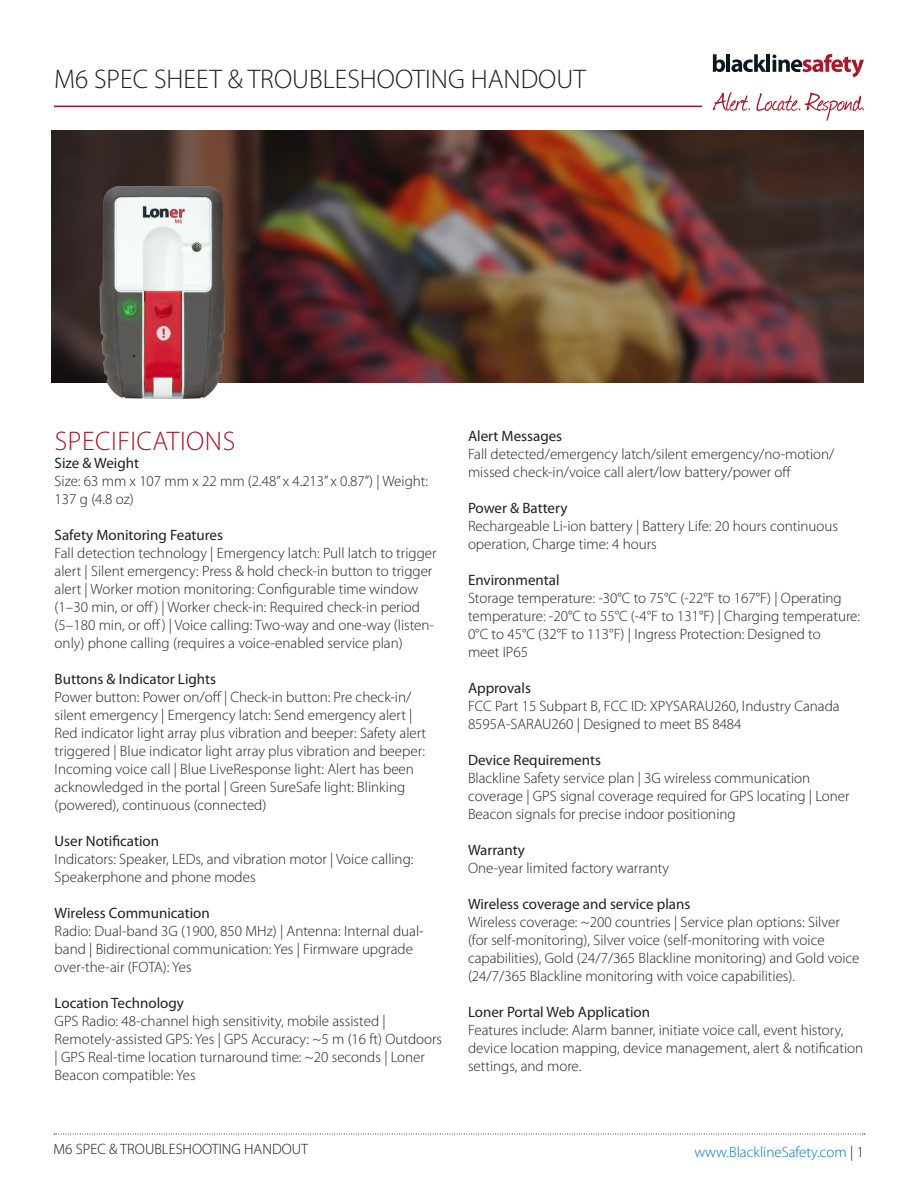
<style>
.page{position:relative;width:918px;height:1188px;background:#fff}
.page>*{position:absolute;margin:0;border:0;box-sizing:border-box;transform-origin:0 0}
.t1{font:300 27px "Myriad Pro";color:#231f20}
.Heading{font:300 27px "Myriad Pro";letter-spacing:.02em;color:#ae1228}
.body{font:300 15px/18px "Myriad Pro";color:#231f20}
.Sub-head_body{font:15px "Myriad Pro";color:#231f20}
.t2{font:300 15px "Myriad Pro";color:#0d1720}
.t3{font:300 15px "Myriad Pro";color:#0076be}
.s1{color:#0d1720}
</style>
<div class="page">
<svg style="left:54px;top:1134px;width:811px;height:1px"></svg>
<img style="left:52px;top:131px;width:812px;height:251px">
<svg style="left:713px;top:54px;width:12px;height:18px"></svg>
<hr style="left:726px;top:54px;width:4px;height:18px;background:#0d1720">
<svg style="left:731px;top:54px;width:35px;height:18px"></svg>
<hr style="left:767px;top:54px;width:3px;height:18px;background:#0d1720">
<svg style="left:772px;top:54px;width:92px;height:23px"></svg>
<svg style="left:713px;top:92px;width:37px;height:19px"></svg>
<svg style="left:756px;top:92px;width:108px;height:29px"></svg>
<hr style="left:54px;top:106px;width:648px;height:1px;background:#ae1228">
<img style="left:93px;top:177px;width:143px;height:222px">
<p class="t1" style="left:54px;top:63px;width:533px">M6 SPEC SHEET &amp; TROUBLESHOOTING HANDOUT</p>
<p class="Heading" style="left:55px;top:425px;width:182px">SPECIFICATIONS</p>
<p class="Sub-head_body" style="left:55px;top:454px;width:86px">Size &amp; Weight</p>
<p class="body" style="left:55px;top:472px;width:375px">Size: 63 mm x 107 mm x 22 mm (2.48” x 4.213” x 0.87”) | Weight:<br>137 g (4.8 oz)</p>
<p class="Sub-head_body" style="left:55px;top:526px;width:170px">Safety Monitoring Features</p>
<p class="body" style="left:55px;top:544px;width:383px">Fall detection technology | Emergency latch: Pull latch to trigger alert | Silent emergency: Press &amp; hold check-in button to trigger alert | Worker motion monitoring: Configurable time window (1–30 min, or off) | Worker check-in: Required check-in period (5–180 min, or off) | Voice calling: Two-way and one-way (listen&shy;only) phone calling (requires a voice-enabled service plan)</p>
<p class="Sub-head_body" style="left:55px;top:670px;width:163px">Buttons &amp; Indicator Lights</p>
<p class="body" style="left:55px;top:688px;width:373px">Power button: Power on/off | Check-in button: Pre check-in/ silent emergency | Emergency latch: Send emergency alert | Red indicator light array plus vibration and beeper: Safety alert triggered | Blue indicator light array plus vibration and beeper:<br>Incoming voice call | Blue LiveResponse light: Alert has been acknowledged in the portal | Green SureSafe light: Blinking (powered), continuous (connected)</p>
<p class="Sub-head_body" style="left:55px;top:832px;width:106px">User Notification</p>
<p class="body" style="left:55px;top:850px;width:360px">Indicators: Speaker, LEDs, and vibration motor | Voice calling:<br>Speakerphone and phone modes</p>
<p class="Sub-head_body" style="left:55px;top:904px;width:157px">Wireless Communication</p>
<p class="body" style="left:55px;top:922px;width:371px">Radio: Dual-band 3G (1900, 850 MHz) | Antenna: Internal dual&shy;band | Bidirectional communication: Yes | Firmware upgrade over-the-air (FOTA): Yes</p>
<p class="Sub-head_body" style="left:55px;top:994px;width:131px">Location Technology</p>
<p class="body" style="left:55px;top:1012px;width:389px">GPS Radio: 48-channel high sensitivity, mobile assisted | Remotely-assisted GPS: Yes | GPS Accuracy: ~5 m (16 ft) Outdoors | GPS Real-time location turnaround time: ~20 seconds | Loner Beacon compatible: Yes</p>
<p class="Sub-head_body" style="left:468px;top:427px;width:96px">Alert Messages</p>
<p class="body" style="left:468px;top:445px;width:368px">Fall detected/emergency latch/silent emergency/no-motion/ missed check-in/voice call alert/low battery/power off</p>
<p class="Sub-head_body" style="left:468px;top:499px;width:101px">Power &amp; Battery</p>
<p class="body" style="left:468px;top:517px;width:372px">Rechargeable Li-ion battery | Battery Life: 20 hours continuous operation, Charge time: 4 hours</p>
<p class="Sub-head_body" style="left:468px;top:571px;width:93px">Environmental</p>
<p class="body" style="left:468px;top:589px;width:394px">Storage temperature: -30°C to 75°C (-22°F to 167°F) | Operating temperature: -20°C to 55°C (-4°F to 131°F) | Charging temperature:<br>0°C to 45°C (32°F to 113°F) | Ingress Protection: Designed to<br>meet IP65</p>
<p class="Sub-head_body" style="left:468px;top:679px;width:64px">Approvals</p>
<p class="body" style="left:468px;top:697px;width:373px">FCC Part 15 Subpart B, FCC ID: XPYSARAU260, Industry Canada<br>8595A-SARAU260 | Designed to meet BS 8484</p>
<p class="Sub-head_body" style="left:468px;top:751px;width:134px">Device Requirements</p>
<p class="body" style="left:468px;top:769px;width:383px">Blackline Safety service plan | 3G wireless communication coverage | GPS signal coverage required for GPS locating | Loner<br>Beacon signals for precise indoor positioning</p>
<p class="Sub-head_body" style="left:468px;top:841px;width:58px">Warranty</p>
<p class="body" style="left:468px;top:859px;width:203px">One-year limited factory warranty</p>
<p class="Sub-head_body" style="left:468px;top:895px;width:224px">Wireless coverage and service plans</p>
<p class="body" style="left:468px;top:913px;width:393px">Wireless coverage: ~200 countries | Service plan options: Silver (for self-monitoring), Silver voice (self-monitoring with voice capabilities), Gold (24/7/365 Blackline monitoring) and Gold voice (24/7/365 Blackline monitoring with voice capabilities).</p>
<p class="Sub-head_body" style="left:468px;top:1003px;width:184px">Loner Portal Web Application</p>
<p class="body" style="left:468px;top:1021px;width:397px">Features include: Alarm banner, initiate voice call, event history, device location mapping, device management, alert &amp; notification settings, and more.</p>
<p class="t2" style="left:54px;top:1140px;width:256px">M6 SPEC &amp; TROUBLESHOOTING HANDOUT</p>
<p class="t3" style="left:694px;top:1143px;width:171px">www.BlacklineSafety.com <span class="s1">| 1</span></p>
</div>
